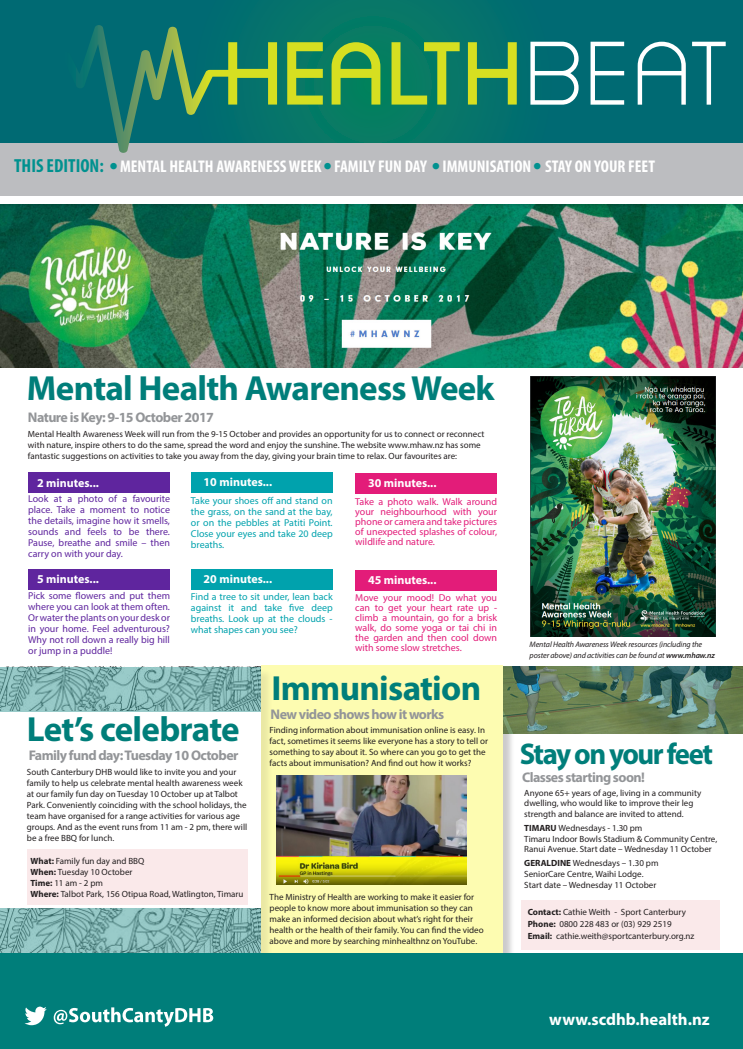
<style>
.page{position:relative;width:743px;height:1049px;background:#fff}
.page>*{position:absolute;margin:0;border:0;box-sizing:border-box;transform-origin:0 0}
.t1{font:700 35px "Myriad Pro";letter-spacing:-.02em;color:#007e7a}
.t2{font:700 30px "Myriad Pro";letter-spacing:-.05em;color:#007e7a;scale:.96 1}
.t3{font:700 condensed 19px "Myriad Pro";color:#00918f}
.t4{font:700 condensed 17px "Myriad Pro";color:#fff}
.t5{font:700 16.7px "Myriad Pro";color:#fff}
.t6{font:700 14px "Myriad Pro";letter-spacing:-.04em;color:#939598}
.t7{font:700 12px "Myriad Pro";color:#fff}
.t8{font:10px/11px "Myriad Pro";color:#5f259e;text-align:justify}
.t9{font:10px/10px "Myriad Pro";color:#e31c79;text-align:justify}
.t10{font:10px/11px "Myriad Pro";color:#00a2ad;text-align:justify}
.t11{font:9px/11px "Myriad Pro";color:#231f20}
.t12{font:italic 8px/11px "Myriad Pro";letter-spacing:-.01em;color:#231f20}
.s1{font-weight:700}
.s2{font-weight:600}
</style>
<div class="page">
<div style="left:0;top:140px;width:743px;height:56px;background:#bcbdc0"></div>
<div style="left:262px;top:667px;width:253px;height:299px;background:#231f20;opacity:.75"></div>
<div style="left:261px;top:666px;width:241px;height:288px;background:#fdfcb1"></div>
<div style="left:2px;top:669px;width:271px;height:299px;background:#231f20;opacity:.75"></div>
<div style="left:0;top:667px;width:261px;height:288px;background:#fff"></div>
<div style="left:27px;top:849px;width:220px;height:55px;background:#fae9ea"></div>
<div style="left:191px;top:473px;width:142px;height:20px;background:#00a2ad"></div>
<div style="left:28px;top:473px;width:142px;height:20px;background:#5f259e"></div>
<div style="left:0;top:954px;width:743px;height:95px;background:#007e7a"></div>
<svg style="left:54px;top:1007px;width:159px;height:20px"></svg>
<svg style="left:25px;top:1006px;width:22px;height:19px"></svg>
<div style="left:355px;top:474px;width:142px;height:20px;background:#e31c79"></div>
<div style="left:191px;top:569px;width:142px;height:20px;background:#00a2ad"></div>
<div style="left:28px;top:570px;width:142px;height:20px;background:#5f259e"></div>
<div style="left:355px;top:570px;width:142px;height:20px;background:#e31c79"></div>
<img style="left:0;top:204px;width:743px;height:164px">
<img style="left:530px;top:376px;width:185px;height:260px">
<svg style="left:0;top:667px;width:261px;height:44px;background:#7eb0af"></svg>
<svg style="left:0;top:909px;width:261px;height:45px;background:#7cafae"></svg>
<img style="left:276px;top:775px;width:190px;height:109px">
<div style="left:521px;top:900px;width:199px;height:49px;background:#fae9ea"></div>
<svg style="left:503px;top:666px;width:240px;height:67px;background:#607d5d"></svg>
<div style="left:1px;top:0;width:742px;height:142px;background:linear-gradient(to bottom,#036f6f,#03726c)"></div>
<svg style="left:1px;top:25px;width:276px;height:128px;background:#247c71"></svg>
<svg style="left:287px;top:42px;width:36px;height:63px;background:#7bb23e"></svg>
<svg style="left:331px;top:42px;width:49px;height:63px;background:#6aad41"></svg>
<svg style="left:391px;top:42px;width:68px;height:63px;background:#539f4b"></svg>
<svg style="left:468px;top:42px;width:49px;height:63px;background:#63a34a"></svg>
<svg style="left:530px;top:42px;width:48px;height:63px"></svg>
<svg style="left:590px;top:42px;width:34px;height:63px"></svg>
<svg style="left:637px;top:42px;width:49px;height:63px"></svg>
<svg style="left:692px;top:42px;width:33px;height:63px"></svg>
<p class="t3" style="left:14px;top:153px;width:91px">THIS EDITION:</p>
<p class="t4" style="left:110px;top:155px;width:546px"><sup>■</sup> MENTAL HEALTH AWARENESS WEEK <sup>■</sup> FAMILY FUN DAY <sup>■</sup> IMMUNISATION <sup>■</sup> STAY ON YOUR FEET</p>
<p class="t1" style="left:27px;top:366px;width:469px">Mental Health Awareness Week</p>
<p class="t6" style="left:28px;top:408px;width:187px">Nature is Key: 9-15 October 2017</p>
<p class="t11" style="left:28px;top:428px;width:458px">Mental Health Awareness Week will run from the 9-15 October and provides an opportunity for us to connect or reconnect with nature, inspire others to do the same, spread the word and enjoy the sunshine. The website www.mhaw.nz has some fantastic suggestions on activities to take you away from the day, giving your brain time to relax. Our favourites are:</p>
<p class="t8" style="left:28px;top:493px;width:143px">Look at a photo of a favourite place. Take a moment to notice the details, imagine how it smells, sounds and feels to be there.<br>Pause, breathe and smile – then carry on with your day.</p>
<p class="t10" style="left:191px;top:494px;width:143px">Take your shoes off and stand on the grass, on the sand at the bay, or on the pebbles at Patiti Point.<br>Close your eyes and take 20 deep breaths.</p>
<p class="t7" style="left:37px;top:475px;width:63px">2 minutes...</p>
<p class="t7" style="left:204px;top:474px;width:70px">10 minutes...</p>
<p class="t7" style="left:368px;top:475px;width:70px">30 minutes...</p>
<p class="t9" style="left:355px;top:496px;width:143px">Take a photo walk. Walk around your neighbourhood with your phone or camera and take pictures of unexpected splashes of colour, wildlife and nature.</p>
<p class="t7" style="left:37px;top:571px;width:63px">5 minutes...</p>
<p class="t7" style="left:204px;top:571px;width:70px">20 minutes...</p>
<p class="t8" style="left:28px;top:590px;width:143px">Pick some flowers and put them where you can look at them often.<br>Or water the plants on your desk or in your home. Feel adventurous?<br>Why not roll down a really big hill or jump in a puddle!</p>
<p class="t10" style="left:191px;top:591px;width:143px">Find a tree to sit under, lean back against it and take five deep breaths. Look up at the clouds - what shapes can you see?</p>
<p class="t7" style="left:368px;top:572px;width:70px">45 minutes...</p>
<p class="t9" style="left:355px;top:593px;width:143px">Move your mood! Do what you can to get your heart rate up - climb a mountain, go for a brisk walk, do some yoga or tai chi in the garden and then cool down with some slow stretches.</p>
<p class="t1" style="left:27px;top:707px;width:214px">Let’s celebrate</p>
<p class="t6" style="left:29px;top:746px;width:211px">Family fund day: Tuesday 10 October</p>
<p class="t11" style="left:27px;top:766px;width:222px">South Canterbury DHB would like to invite you and your family to help us celebrate mental health awareness week at our family fun day on Tuesday 10 October up at Talbot Park. Conveniently coinciding with the school holidays, the team have organised for a range activities for various age groups. And as the event runs from 11 am - 2 pm, there will be a free BBQ for lunch.</p>
<p class="t11" style="left:30px;top:856px;width:115px"><span class="s1">What:</span> Family fun day and BBQ</p>
<p class="t11" style="left:30px;top:867px;width:103px"><span class="s1">When:</span> Tuesday 10 October</p>
<p class="t11" style="left:30px;top:878px;width:74px"><span class="s1">Time:</span> 11 am - 2 pm</p>
<p class="t11" style="left:30px;top:889px;width:214px"><span class="s1">Where:</span> Talbot Park, 156 Otipua Road, Watlington, Timaru</p>
<p class="t1" style="left:271px;top:665px;width:211px">Immunisation</p>
<p class="t6" style="left:271px;top:705px;width:175px">New video shows how it works</p>
<p class="t11" style="left:269px;top:724px;width:220px">Finding information about immunisation online is easy. In fact, sometimes it seems like everyone has a story to tell or something to say about it. So where can you go to get the facts about immunisation? And find out how it works?</p>
<p class="t11" style="left:269px;top:891px;width:216px">The Ministry of Health are working to make it easier for people to know more about immunisation so they can make an informed decision about what’s right for their health or the health of their family. You can find the video above and more by searching minhealthnz on YouTube.</p>
<p class="t12" style="left:529px;top:639px;width:187px">Mental Health Awareness Week resources (including the poster above) and activities can be found at <span class="s2">www.mhaw.nz</span></p>
<p class="t2" style="left:519px;top:735px;width:203px">Stay on your feet</p>
<p class="t11" style="left:524px;top:787px;width:178px">Anyone 65+ years of age, living in a community dwelling, who would like to improve their leg strength and balance are invited to attend.</p>
<p class="t11" style="left:524px;top:822px;width:120px"><span class="s1">TIMARU</span> Wednesdays - 1.30 pm</p>
<p class="t11" style="left:524px;top:833px;width:194px">Timaru Indoor Bowls Stadium &amp; Community Centre,<br>Ranui Avenue. Start date – Wednesday 11 October</p>
<p class="t11" style="left:524px;top:857px;width:136px"><span class="s1">GERALDINE</span> Wednesdays – 1.30 pm</p>
<p class="t11" style="left:524px;top:868px;width:134px">SeniorCare Centre, Waihi Lodge.<br>Start date – Wednesday 11 October</p>
<p class="t6" style="left:522px;top:768px;width:124px">Classes starting soon!</p>
<p class="t11" style="left:527px;top:906px;width:160px"><span class="s1">Contact:</span> Cathie Weith - Sport Canterbury</p>
<p class="t11" style="left:527px;top:918px;width:145px"><span class="s1">Phone:</span> 0800 228 483 or (03) 929 2519</p>
<p class="t11" style="left:527px;top:930px;width:168px"><span class="s1">Email:</span> cathie.weith@sportcanterbury.org.nz</p>
<p class="t5" style="left:549px;top:1008px;width:162px">www.scdhb.health.nz</p>
</div>
